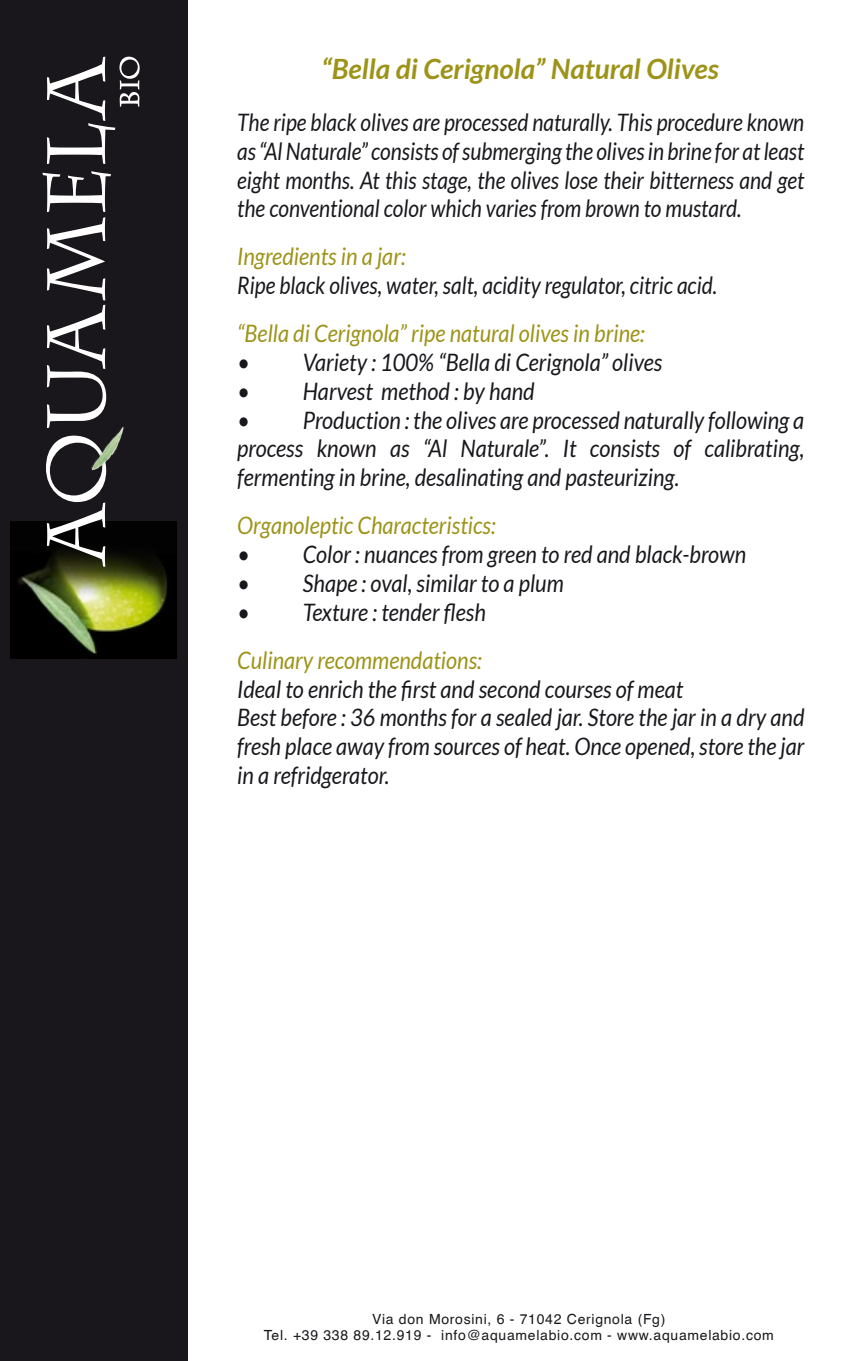
<style>
.page{position:relative;width:851px;height:1361px;background:#fff}
.page>*{position:absolute;margin:0;border:0;box-sizing:border-box;transform-origin:0 0}
.t1{font:italic 700 28px "Lato";color:#9d9318}
.t2{font:italic 24px/28.8px "Lato";color:#1a171c;text-align:justify;scale:.91 1}
.t3{font:italic 24px/28.8px "Lato";color:#1a171c;text-align:justify;scale:.88 1}
.t4{font:italic 24px "Lato";color:#9d9318;scale:.91 1}
.t5{font:14px/16.8px "Helvetica";letter-spacing:.05em;color:#1a171c;text-align:center}
</style>
<div class="page">
<div style="left:0;top:0;width:187px;height:1361px;background:#1a171c"></div>
<img style="left:11px;top:522px;width:166px;height:136px">
<svg style="left:47px;top:57px;width:93px;height:107px"></svg>
<svg style="left:42px;top:171px;width:81px;height:396px"></svg>
<img style="left:89px;top:422px;width:35px;height:56px">
<p class="t1" style="left:321px;top:53px;width:398px">“Bella di Cerignola” Natural Olives</p>
<p class="t3" style="left:237px;top:108px;width:646px">The ripe black olives are processed naturally. This procedure known as “Al Naturale” consists of submerging the olives in brine for at least eight months. At this stage, the olives lose their bitterness and get the conventional color which varies from brown to mustard.</p>
<p class="t4" style="left:237px;top:243px;width:186px">Ingredients in a jar:</p>
<p class="t3" style="left:237px;top:272px;width:547px">Ripe black olives, water, salt, acidity regulator, citric acid.</p>
<p class="t4" style="left:237px;top:320px;width:449px">“Bella di Cerignola” ripe natural olives in brine:</p>
<p class="t2" style="left:237px;top:348px;width:468px">• Variety : 100% “Bella di Cerignola” olives</p>
<p class="t2" style="left:237px;top:377px;width:328px">• Harvest method : by hand</p>
<p class="t2" style="left:237px;top:406px;width:624px">• Production : the olives are processed naturally following a process known as “Al Naturale”. It consists of calibrating, fermenting in brine, desalinating and pasteurizing.</p>
<p class="t4" style="left:237px;top:512px;width:285px">Organoleptic Characteristics:</p>
<p class="t2" style="left:237px;top:540px;width:560px">• Color : nuances from green to red and black-brown</p>
<p class="t2" style="left:237px;top:569px;width:360px">• Shape : oval, similar to a plum</p>
<p class="t2" style="left:237px;top:598px;width:275px">• Texture : tender flesh</p>
<p class="t4" style="left:237px;top:646px;width:270px">Culinary recommendations:</p>
<p class="t2" style="left:237px;top:675px;width:624px;text-align:left">Ideal to enrich the first and second courses of meat<br>Best before : 36 months for a sealed jar. Store the jar in a dry and fresh place away from sources of heat. Once opened, store the jar in a refridgerator.</p>
<p class="t5" style="left:264px;top:1310px;width:511px">Via don Morosini, 6 - 71042 Cerignola (Fg)<br>Tel. +39 338 89.12.919 - info@aquamelabio.com - www.aquamelabio.com</p>
</div>
